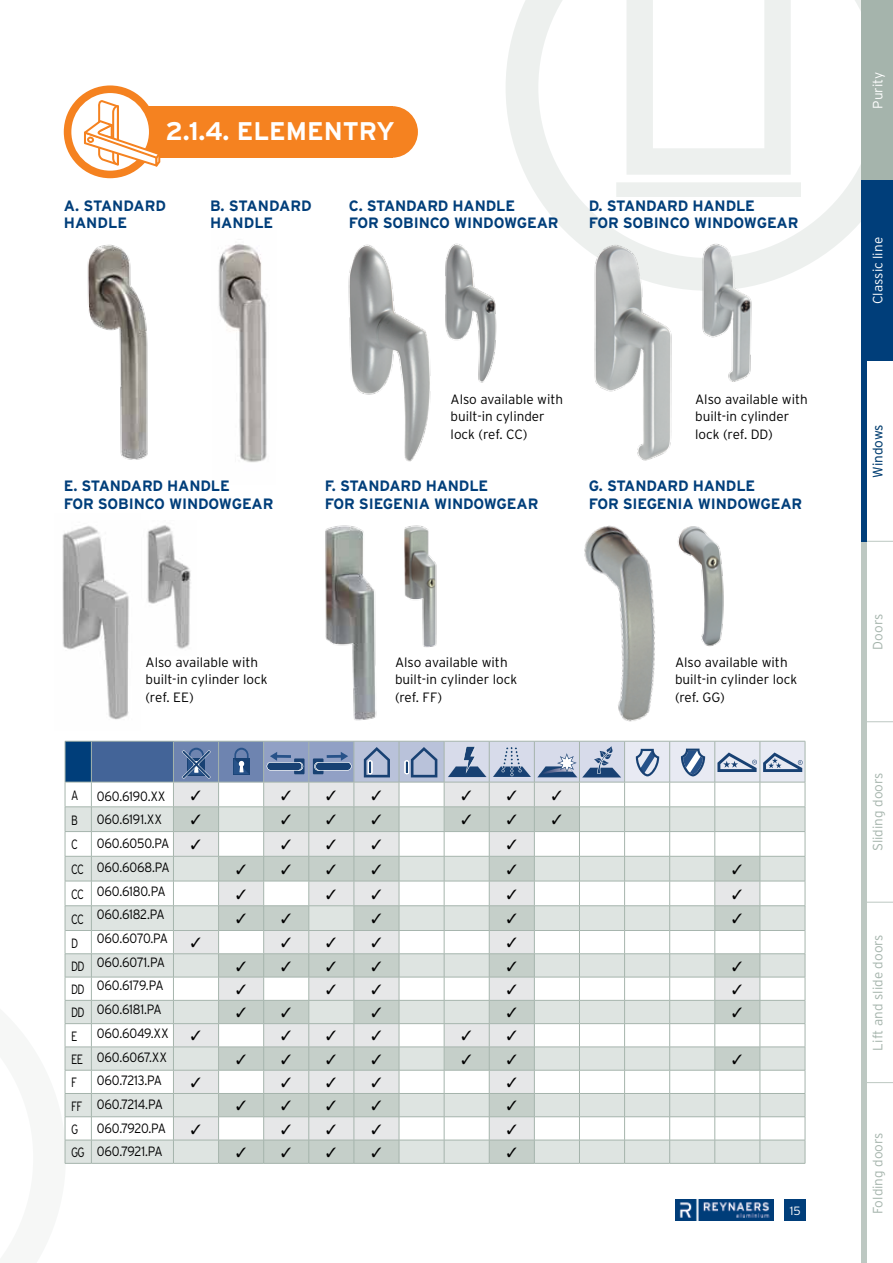
<style>
.page{position:relative;width:893px;height:1263px;background:#fff}
.page>*{position:absolute;margin:0;border:0;box-sizing:border-box;transform-origin:0 0}
.t1{font:700 25.5px "Interstate Rey";color:#fff}
.t2{font:700 15px/17.5px "Interstate Rey";letter-spacing:-.01em;color:#003e7a}
.t3{font:300 13.5px/17.5px "Interstate Rey";letter-spacing:-.005em;color:#000}
.t4{font:300 13.5px/23.7px "Interstate Rey";letter-spacing:-.005em;color:#000;scale:.9 1}
.t5{font:300 13.5px "Interstate Rey";color:#a5b4ac}
.t6{font:300 13.5px "Interstate Rey";letter-spacing:-.005em;color:#000;scale:.8 1}
.t7{font:300 13.5px "Interstate Rey";color:#fff}
.t8{font:300 13.5px "Interstate Rey";letter-spacing:-.005em;color:#003e7a}
.t9{font:300 12px "Interstate Rey";color:#fff}
</style>
<div class="page">
<svg style="left:506px;top:0;width:355px;height:290px"></svg>
<svg style="left:626px;top:0;width:165px;height:175px"></svg>
<div style="left:616px;top:182px;width:185px;height:15px;background:#edf0ee"></div>
<div style="left:784px;top:1199px;width:22px;height:21px;background:#003e7a"></div>
<img style="left:675px;top:1199px;width:99px;height:21px">
<div style="left:861px;top:0;width:32px;height:180px;background:#a5b4ac"></div>
<div style="left:861px;top:361px;width:5px;height:270px;background:#bdc8c2"></div>
<div style="left:861px;top:631px;width:5px;height:211px;background:#bdc8c2"></div>
<div style="left:861px;top:842px;width:5px;height:210px;background:#bdc8c2"></div>
<div style="left:861px;top:1052px;width:5px;height:211px;background:#bdc8c2"></div>
<svg style="left:864px;top:541px;width:29px;height:1px"></svg>
<svg style="left:866px;top:721px;width:27px;height:1px"></svg>
<svg style="left:866px;top:902px;width:27px;height:1px"></svg>
<svg style="left:866px;top:1082px;width:27px;height:1px"></svg>
<img style="left:348px;top:244px;width:83px;height:218px">
<img style="left:147px;top:525px;width:44px;height:124px">
<img style="left:588px;top:229px;width:93px;height:232px">
<img style="left:62px;top:525px;width:67px;height:195px">
<img style="left:698px;top:239px;width:58px;height:143px">
<div style="left:115px;top:106px;width:277px;height:52px;background:#f58220"></div>
<div style="left:367px;top:106px;width:51px;height:52px;background:#f58220;border-radius:50%"></div>
<svg style="left:64px;top:85px;width:96px;height:93px"></svg>
<img style="left:218px;top:244px;width:49px;height:219px">
<img style="left:445px;top:243px;width:52px;height:140px">
<div style="left:861px;top:180px;width:32px;height:181px;background:#003e7a"></div>
<div style="left:861px;top:359px;width:5px;height:182px;background:#003e7a"></div>
<div style="left:65px;top:741px;width:26px;height:41px;background:#003e7a"></div>
<div style="left:91px;top:741px;width:82px;height:41px;background:#436498"></div>
<svg style="left:92px;top:807px;width:81px;height:356px;fill:#dee4e1"></svg>
<svg style="left:66px;top:741px;width:25px;height:1px"></svg>
<hr style="left:65px;top:741px;width:1px;height:41px;background:#a5b4ac">
<hr style="left:91px;top:741px;width:82px;height:1px;background:#a5b4ac">
<hr style="left:91px;top:741px;width:1px;height:41px;background:#a5b4ac">
<hr style="left:91px;top:782px;width:82px;height:1px;background:#a5b4ac">
<hr style="left:91px;top:1070px;width:82px;height:1px;background:#a5b4ac">
<hr style="left:91px;top:1093px;width:82px;height:1px;background:#a5b4ac">
<hr style="left:91px;top:1116px;width:82px;height:1px;background:#a5b4ac">
<hr style="left:91px;top:1140px;width:82px;height:1px;background:#a5b4ac">
<hr style="left:91px;top:1163px;width:82px;height:1px;background:#a5b4ac">
<hr style="left:399px;top:1163px;width:45px;height:1px;background:#a5b4ac">
<hr style="left:579px;top:1163px;width:46px;height:1px;background:#a5b4ac">
<hr style="left:625px;top:1163px;width:45px;height:1px;background:#a5b4ac">
<hr style="left:670px;top:1163px;width:45px;height:1px;background:#a5b4ac">
<hr style="left:715px;top:1163px;width:45px;height:1px;background:#a5b4ac">
<hr style="left:760px;top:1163px;width:45px;height:1px;background:#a5b4ac">
<hr style="left:91px;top:806px;width:82px;height:1px;background:#a6b5ad">
<hr style="left:91px;top:831px;width:82px;height:1px;background:#a6b5ad">
<hr style="left:91px;top:856px;width:82px;height:1px;background:#a6b5ad">
<hr style="left:91px;top:881px;width:82px;height:1px;background:#a6b5ad">
<hr style="left:91px;top:905px;width:82px;height:1px;background:#a6b5ad">
<hr style="left:91px;top:953px;width:82px;height:1px;background:#a6b5ad">
<hr style="left:91px;top:977px;width:82px;height:1px;background:#a6b5ad">
<hr style="left:91px;top:1000px;width:82px;height:1px;background:#a6b5ad">
<hr style="left:91px;top:1023px;width:82px;height:1px;background:#a6b5ad">
<hr style="left:91px;top:930px;width:82px;height:1px;background:#a7b5ae">
<svg style="left:64px;top:782px;width:28px;height:382px"></svg>
<hr style="left:91px;top:1047px;width:82px;height:1px;background:#a7b5ae">
<hr style="left:219px;top:1163px;width:45px;height:1px;background:#a5b4ac">
<hr style="left:173px;top:1163px;width:46px;height:1px;background:#a5b4ac">
<hr style="left:444px;top:1163px;width:45px;height:1px;background:#a5b4ac">
<hr style="left:489px;top:1163px;width:45px;height:1px;background:#a5b4ac">
<hr style="left:534px;top:1163px;width:45px;height:1px;background:#a5b4ac">
<hr style="left:264px;top:1163px;width:45px;height:1px;background:#a5b4ac">
<hr style="left:309px;top:1163px;width:45px;height:1px;background:#a5b4ac">
<hr style="left:354px;top:1163px;width:45px;height:1px;background:#a5b4ac">
<img style="left:506px;top:525px;width:265px;height:216px">
<img style="left:669px;top:525px;width:68px;height:137px">
<img style="left:325px;top:525px;width:52px;height:196px">
<img style="left:404px;top:525px;width:33px;height:123px">
<img style="left:87px;top:244px;width:61px;height:216px">
<svg style="left:173px;top:741px;width:633px;height:422px"></svg>
<h1 class="t1" style="left:166px;top:116px;width:230px">2.1.4. ELEM ENTRY</h1>
<p class="t2" style="left:64px;top:196px;width:104px">A. STANDARD<br>HANDLE</p>
<p class="t2" style="left:210px;top:196px;width:103px">B. STANDARD<br>HANDLE</p>
<p class="t2" style="left:349px;top:196px;width:209px">C. STANDARD HANDLE<br>FOR SOBI NCO WI NDOWGEAR</p>
<p class="t2" style="left:589px;top:196px;width:209px">D. STANDARD HANDLE<br>FOR SOBI NCO WI NDOWGEAR</p>
<p class="t3" style="left:451px;top:390px;width:114px">Also available with built-in cylinder lock (ref. CC)</p>
<p class="t3" style="left:695px;top:390px;width:114px">Also available with built-in cylinder lock (ref. DD)</p>
<p class="t2" style="left:64px;top:477px;width:209px">E. STANDARD HANDLE<br>FOR SOBI NCO WI NDOWGEAR</p>
<p class="t2" style="left:325px;top:477px;width:213px">F. STANDARD HANDLE<br>FOR SI EGENIA WI NDOWGEAR</p>
<p class="t2" style="left:589px;top:477px;width:213px">G. STANDARD HANDLE<br>FOR SI EGENIA WI NDOWGEAR</p>
<p class="t3" style="left:146px;top:653px;width:124px">Also available with built-in cylinder lock (ref. EE)</p>
<p class="t3" style="left:675px;top:653px;width:124px">Also available with built-in cylinder lock (ref. GG)</p>
<p class="t3" style="left:395px;top:653px;width:124px">Also available with built-in cylinder lock (ref. FF)</p>
<p class="t6" style="left:71px;top:787px;width:11px">A</p>
<p class="t6" style="left:71px;top:812px;width:10px">B</p>
<p class="t6" style="left:71px;top:836px;width:10px">C</p>
<p class="t6" style="left:71px;top:861px;width:18px">CC</p>
<p class="t6" style="left:71px;top:886px;width:18px">CC</p>
<p class="t6" style="left:71px;top:910px;width:18px">CC</p>
<p class="t6" style="left:71px;top:934px;width:10px">D</p>
<p class="t6" style="left:71px;top:958px;width:19px">DD</p>
<p class="t6" style="left:71px;top:981px;width:19px">DD</p>
<p class="t6" style="left:71px;top:1004px;width:19px">DD</p>
<p class="t6" style="left:71px;top:1028px;width:9px">E</p>
<p class="t6" style="left:71px;top:1051px;width:17px">EE</p>
<p class="t6" style="left:71px;top:1074px;width:9px">F</p>
<p class="t6" style="left:71px;top:1097px;width:16px">FF</p>
<p class="t6" style="left:71px;top:1121px;width:10px">G</p>
<p class="t6" style="left:71px;top:1144px;width:19px">GG</p>
<p class="t4" style="left:97px;top:784px;width:82px">060.6190.XX<br>060.6191.XX<br>060.6050.PA<br>060.6068.PA<br>060.6180.PA<br>060.6182.PA<br>060.6070.PA<br>060.6071.PA<br>060.6179.PA<br>060.6181.PA<br>060.6049.XX<br>060.6067.XX<br>060.7213.PA<br>060.7214.PA<br>060.7920.PA<br>060.7921.PA</p>
<p class="t9" style="left:790px;top:1203px;width:13px">15</p>
<p class="t7" style="left:869px;top:109px;width:38px;rotate:-90deg">Purity</p>
<p class="t7" style="left:869px;top:304px;width:68px;rotate:-90deg">Classic line</p>
<p class="t8" style="left:869px;top:478px;width:55px;rotate:-90deg">Windows</p>
<p class="t5" style="left:869px;top:649px;width:37px;rotate:-90deg">Doors</p>
<p class="t5" style="left:869px;top:851px;width:80px;rotate:-90deg">Sliding doors</p>
<p class="t5" style="left:869px;top:1050px;width:118px;rotate:-90deg">Lift and slide doors</p>
<p class="t5" style="left:869px;top:1214px;width:83px;rotate:-90deg">Folding doors</p>
</div>
